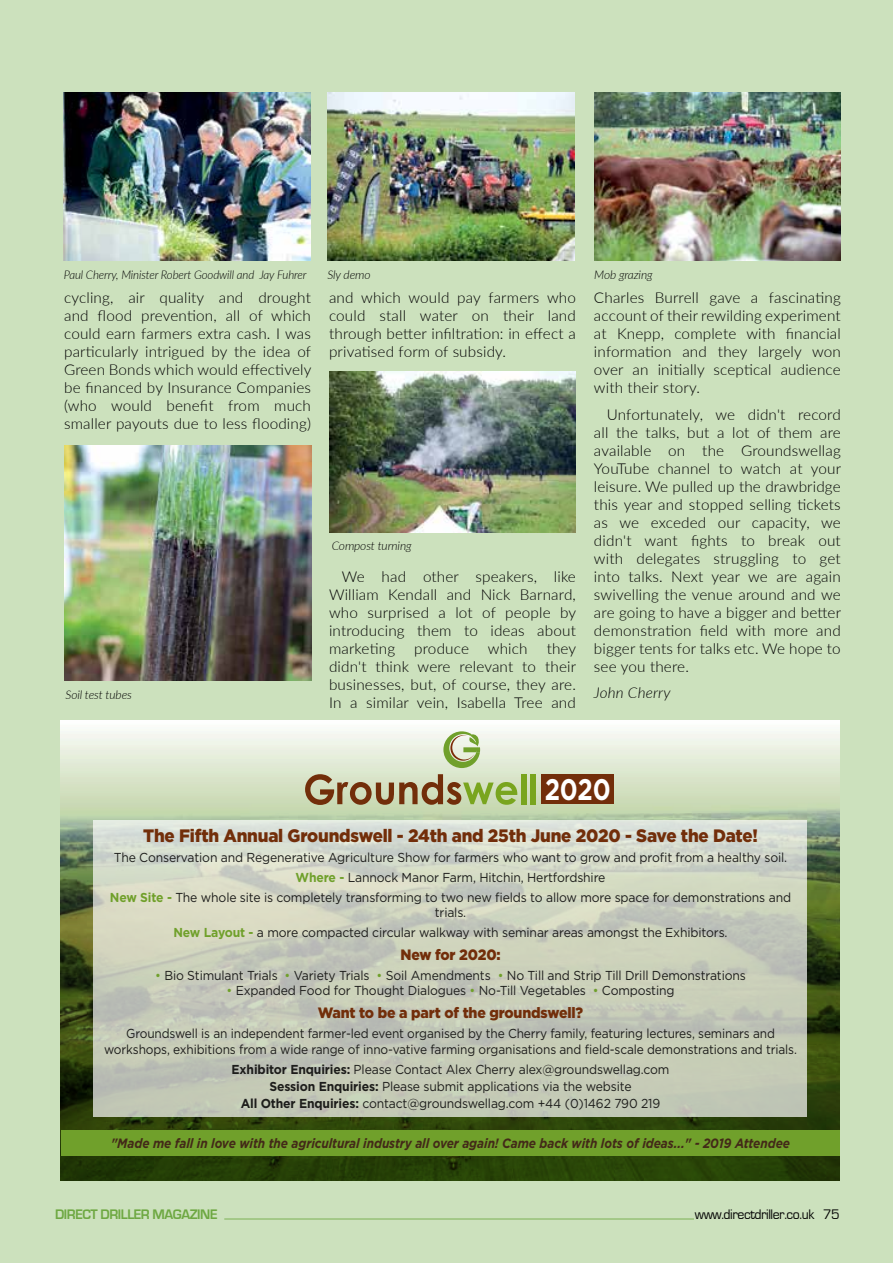
<style>
.page{position:relative;width:893px;height:1263px;background:#cce1bd}
.page>*{position:absolute;margin:0;border:0;box-sizing:border-box;transform-origin:0 0}
.t1{font:700 29.7px "Gotham";color:#fff;scale:.83 1}
.t2{font:900 18px "Gotham";letter-spacing:-.01em;color:#722e0a;scale:.94 1}
.t3{font:300 15px/18px "Lato";letter-spacing:.01em;color:#000;text-align:justify}
.t4{font:900 15px "Gotham";letter-spacing:-.01em;color:#722e0a;scale:.94 1}
.t5{font:italic 300 15px "Lato";letter-spacing:.01em;color:#000}
.t6{font:14.25px "Eurostile";letter-spacing:-.03em;color:#000}
.t7{font:700 14.25px "Eurostile";letter-spacing:-.03em;color:#6ea842}
.t8{font:italic 700 13.5px "Gotham";letter-spacing:-.005em;color:#432918;scale:.88 1}
.t9{font:12.9px/20.1px "Gotham";letter-spacing:-.01em;color:#1d1d1b;text-align:center;scale:.94 1}
.t10{font:12.9px/15.6px "Gotham";letter-spacing:-.01em;color:#1d1d1b;text-align:center;scale:.92 1}
.t11{font:italic 300 12px "Lato";letter-spacing:-.01em;color:#000;scale:.96 1}
.t12{font:italic 300 12px "Lato";letter-spacing:-.01em;color:#000}
.s1{font-weight:700;color:#70a02b}
.s2{color:#70a02b}
.s3{font-weight:700}
</style>
<div class="page">
<hr style="left:224px;top:1218px;width:470px;height:1px;background:#6ea842">
<img style="left:64px;top:92px;width:246px;height:168px">
<img style="left:330px;top:371px;width:245px;height:161px">
<img style="left:64px;top:445px;width:247px;height:235px">
<img style="left:327px;top:92px;width:247px;height:168px">
<img style="left:594px;top:92px;width:247px;height:168px">
<svg style="left:61px;top:721px;width:778px;height:459px"></svg>
<div style="left:61px;top:1130px;width:778px;height:26px;background:#70a02b"></div>
<svg style="left:443px;top:731px;width:37px;height:37px"></svg>
<svg style="left:305px;top:774px;width:212px;height:31px"></svg>
<div style="left:521px;top:774px;width:5px;height:30px;background:#79a51e"></div>
<div style="left:530px;top:774px;width:5px;height:30px;background:#79a51e"></div>
<div style="left:542px;top:774px;width:72px;height:30px;background:#722e0a"></div>
<svg style="left:93px;top:820px;width:714px;height:296px;fill:#c8ceba"></svg>
<p class="t11" style="left:64px;top:266px;width:254px">Paul Cherry, Minister Robert Goodwill and Jay Fuhrer</p>
<p class="t12" style="left:327px;top:266px;width:45px">Sly demo</p>
<p class="t12" style="left:594px;top:266px;width:60px">Mob grazing</p>
<p class="t3" style="left:64px;top:288px;width:249px">cycling, air quality and drought and flood prevention, all of which could earn farmers extra cash. I was particularly intrigued by the idea of Green Bonds which would effectively be financed by Insurance Companies (who would benefit from much smaller payouts due to less flooding)</p>
<p class="t3" style="left:329px;top:288px;width:248px">and which would pay farmers who could stall water on their land through better infiltration: in effect a privatised form of subsidy.</p>
<p class="t12" style="left:66px;top:686px;width:68px">Soil test tubes</p>
<p class="t12" style="left:332px;top:537px;width:81px">Compost turning</p>
<p class="t3" style="left:329px;top:567px;width:249px;text-indent:13px">We had other speakers, like William Kendall and Nick Barnard, who surprised a lot of people by introducing them to ideas about marketing</p>
<p class="t3" style="left:329px;top:639px;width:249px;text-indent:218px">they didn't think were relevant to their businesses, but, of course, they are.<br>In a similar vein, Isabella Tree and</p>
<p class="t3" style="left:414px;top:639px;width:56px">produce</p>
<p class="t3" style="left:488px;top:639px;width:41px">which</p>
<p class="t3" style="left:594px;top:288px;width:248px">Charles Burrell gave a fascinating account of their rewilding experiment at Knepp, complete with financial information and they largely won over an initially sceptical audience with their story.</p>
<p class="t3" style="left:594px;top:405px;width:249px;text-indent:13px">Unfortunately, we didn't record all the talks, but a lot of them are available on the Groundswellag YouTube channel to watch at your leisure. We pulled up the drawbridge this year and stopped selling tickets as we exceded our capacity, we didn't want fights to break out with delegates struggling to get into talks. Next year we are again swivelling the venue around and we are going to have a bigger and better demonstration field with more and bigger tents for talks etc. We hope to see you there.</p>
<p class="t5" style="left:594px;top:683px;width:78px">John Cherry</p>
<h1 class="t1" style="left:545px;top:769px;width:81px">2020</h1>
<p class="t2" style="left:143px;top:823px;width:655px">The Fifth Annual Groundswell - 24th and 25th June 2020 - Save the Date!</p>
<p class="t9" style="left:110px;top:847px;width:726px">The Conservation and Regenerative Agriculture Show for farmers who want to grow and profit from a healthy soil.<br><span class="s1">Where -</span> Lannock Manor Farm, Hitchin, Hertfordshire<br><span class="s1">New Site -</span> The whole site is completely transforming to two new fields to allow more space for demonstrations and</p>
<p class="t9" style="left:173px;top:902px;width:591px">trials.<br><span class="s1">New Layout -</span> a more compacted circular walkway with seminar areas amongst the Exhibitors.</p>
<p class="t4" style="left:400px;top:944px;width:108px">New for 2020:</p>
<p class="t9" style="left:155px;top:965px;width:630px"><span class="s2">•</span> Bio Stimulant Trials <span class="s2">•</span> Variety Trials <span class="s2">•</span> Soil Amendments <span class="s2">•</span> No Till and Strip Till Drill Demonstrations</p>
<p class="t9" style="left:226px;top:980px;width:478px"><span class="s2">•</span> Expanded Food for Thought Dialogues <span class="s2">•</span> No-Till Vegetables <span class="s2">•</span> Composting</p>
<p class="t4" style="left:318px;top:1002px;width:284px">Want to be a part of the groundswell?</p>
<p class="t10" style="left:104px;top:1025px;width:754px">Groundswell is an independent farmer-led event organised by the Cherry family, featuring lectures, seminars and workshops, exhibitions from a wide range of inno-vative farming organisations and field-scale demonstrations and trials.</p>
<p class="t9" style="left:232px;top:1060px;width:467px;line-height:17.1px"><span class="s3">Exhibitor Enquiries:</span> Please Contact Alex Cherry alex@groundswellag.com<br><span class="s3">Session Enquiries:</span> Please submit applications via the website<br><span class="s3">All Other Enquiries:</span> contact@groundswellag.com +44 (0)1462 790 219</p>
<p class="t8" style="left:111px;top:1134px;width:773px">"Made me fall in love with the agricultural industry all over again! Came back with lots of ideas..." - 2019 Attendee</p>
<p class="t7" style="left:55px;top:1207px;width:164px">DIRECT DRILLER MAGAZINE</p>
<p class="t6" style="left:695px;top:1207px;width:146px">www.directdriller.co.uk 75</p>
</div>
